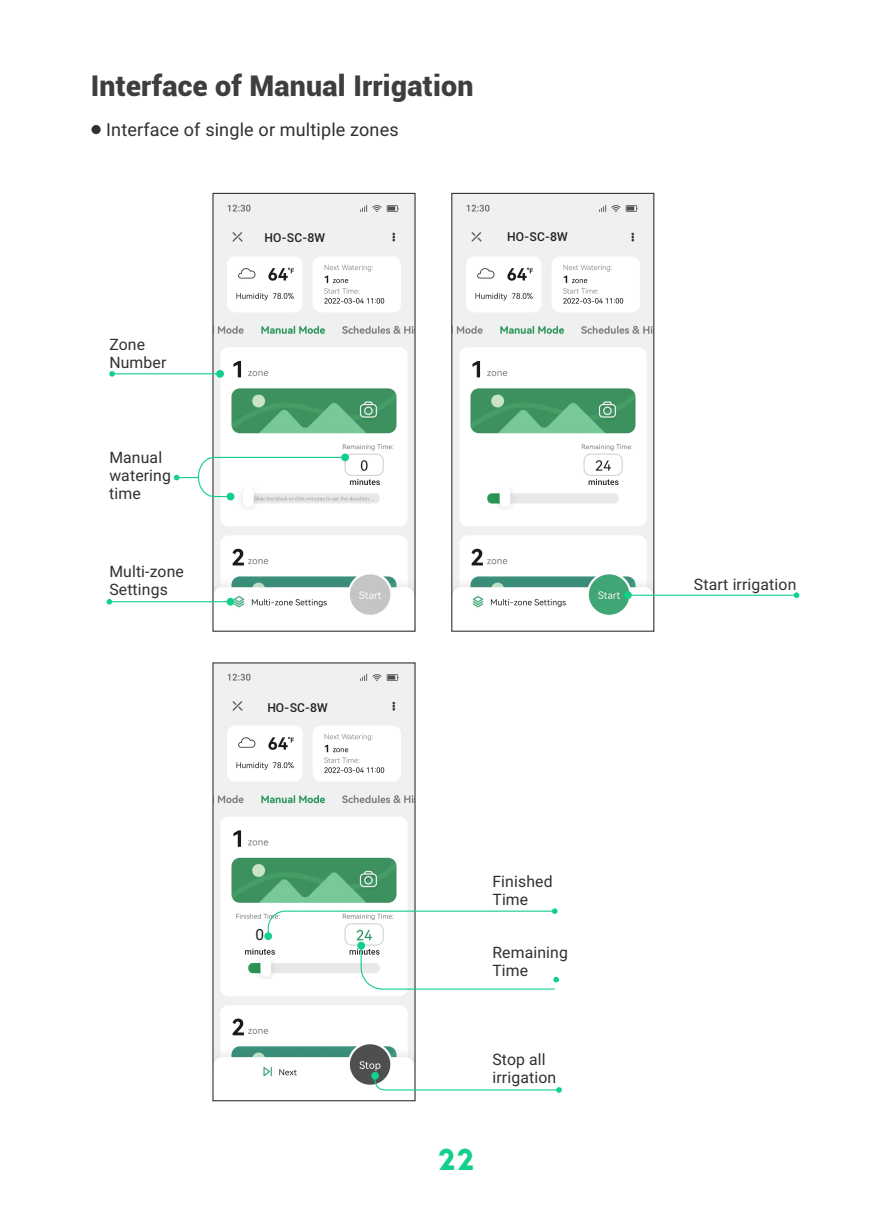
<style>
.page{position:relative;width:893px;height:1212px;background:#fff}
.page>*{position:absolute;margin:0;border:0;box-sizing:border-box;transform-origin:0 0}
.t1{font:900 28.57px "Roboto";letter-spacing:.01em;color:#3e3e3f}
.t2{font:28.57px "Big John";color:#12cf8a}
.t3{font:18px "Roboto";letter-spacing:.01em;color:#312f30}
.t4{font:15.75px/18px "Roboto";letter-spacing:.01em;color:#312f30}
.t5{font:15.3px "Roboto";color:#231f20}
.t6{font:500 12.15px "Roboto";color:#231f20}
</style>
<div class="page">
<img style="left:214px;top:664px;width:200px;height:421px">
<img style="left:214px;top:195px;width:200px;height:420px">
<img style="left:453px;top:195px;width:199px;height:420px">
<div style="left:212px;top:193px;width:204px;height:439px;border:1px solid #312f30"></div>
<div style="left:451px;top:193px;width:203px;height:439px;border:1px solid #312f30"></div>
<div style="left:341px;top:453px;width:8px;height:8px;background:#12cf8a;border-radius:50%"></div>
<div style="left:227px;top:493px;width:7px;height:7px;background:#12cf8a;border-radius:50%"></div>
<svg style="left:174px;top:456px;width:171px;height:42px"></svg>
<div style="left:216px;top:370px;width:8px;height:8px;background:#12cf8a;border-radius:50%"></div>
<svg style="left:109px;top:371px;width:6px;height:6px"></svg>
<hr style="left:112px;top:373px;width:108px;height:1px;background:#12cf8a">
<div style="left:227px;top:598px;width:7px;height:8px;background:#12cf8a;border-radius:50%"></div>
<svg style="left:107px;top:599px;width:5px;height:5px"></svg>
<hr style="left:109px;top:601px;width:119px;height:1px;background:#12cf8a">
<div style="left:624px;top:591px;width:8px;height:8px;background:#12cf8a;border-radius:50%"></div>
<svg style="left:794px;top:592px;width:5px;height:6px"></svg>
<div style="left:357px;top:942px;width:8px;height:7px;background:#12cf8a;border-radius:50%"></div>
<svg style="left:360px;top:944px;width:199px;height:46px"></svg>
<div style="left:371px;top:1072px;width:8px;height:7px;background:#12cf8a;border-radius:50%"></div>
<svg style="left:374px;top:1074px;width:188px;height:19px"></svg>
<div style="left:92px;top:125px;width:9px;height:9px;background:#312f30;border-radius:50%"></div>
<hr style="left:628px;top:595px;width:169px;height:1px;background:#12cf8a">
<div style="left:249px;top:927px;width:21px;height:13px;background:#fff"></div>
<div style="left:264px;top:932px;width:8px;height:8px;background:#12cf8a;border-radius:50%"></div>
<svg style="left:267px;top:908px;width:291px;height:29px"></svg>
<div style="left:249px;top:229px;width:98px;height:22px;background:#eff0f0"></div>
<div style="left:491px;top:228px;width:98px;height:22px;background:#eff0f0"></div>
<div style="left:252px;top:699px;width:97px;height:22px;background:#eff0f0"></div>
<h1 class="t1" style="left:91px;top:66px;width:384px">Interface of Manual Irrigation</h1>
<p class="t3" style="left:91px;top:117px;width:310px">• Interface of single or multiple zones</p>
<p class="t4" style="left:109px;top:334px;width:58px">Zone<br>Number</p>
<p class="t4" style="left:109px;top:447px;width:63px">Manual watering time</p>
<p class="t4" style="left:109px;top:562px;width:76px">Multi-zone<br>Settings</p>
<p class="t6" style="left:265px;top:229px;width:62px">HO-SC-8W</p>
<p class="t6" style="left:507px;top:228px;width:62px">HO-SC-8W</p>
<p class="t6" style="left:267px;top:699px;width:62px">HO-SC-8W</p>
<p class="t5" style="left:255px;top:924px;width:10px">0</p>
<p class="t4" style="left:492px;top:872px;width:62px">Finished<br>Time</p>
<p class="t4" style="left:492px;top:943px;width:77px">Remaining<br>Time</p>
<p class="t4" style="left:492px;top:1050px;width:65px">Stop all irrigation</p>
<h1 class="t2" style="left:437px;top:1147px;width:39px">22</h1>
<p class="t4" style="left:694px;top:575px;width:104px">Start irrigation</p>
</div>
